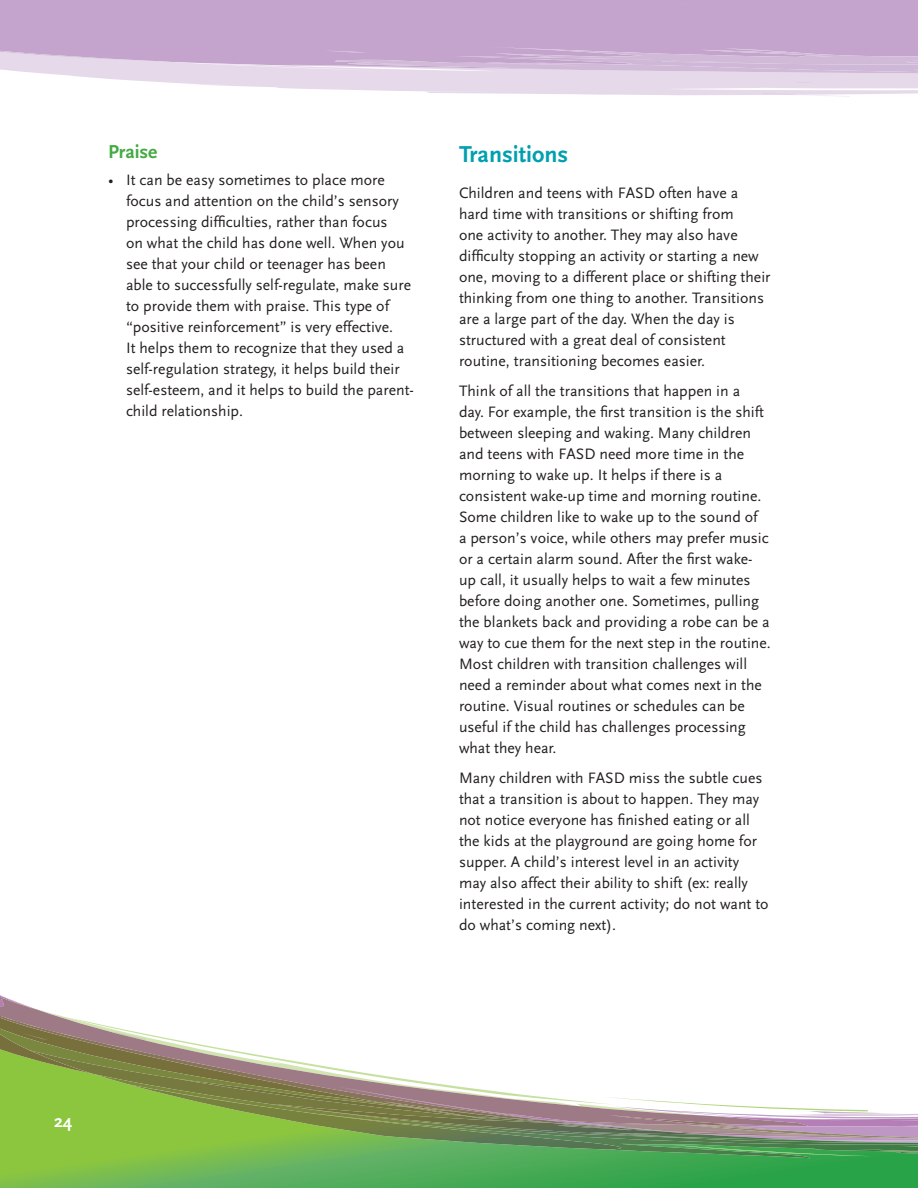
<style>
.page{position:relative;width:918px;height:1188px;background:#fff}
.page>*{position:absolute;margin:0;border:0;box-sizing:border-box;transform-origin:0 0}
.SubHeads{font:700 24px "Scala Sans";color:#00a0b0}
.SubSub{font:700 19.5px "Scala Sans";color:#44aa42}
.t1{font:700 18px "Scala Sans";color:#fff}
.Text{font:15.75px/21px "Scala Sans";color:#231f20}
.bullits{font:15.75px/21px "Scala Sans";color:#231f20}
</style>
<div class="page">
<div style="left:0;top:0;width:918px;height:45px;background:#c4a4cc"></div>
<svg style="left:0;top:35px;width:763px;height:58px;background:#d7c3dd"></svg>
<svg style="left:454px;top:45px;width:464px;height:52px;background:#dac7e0"></svg>
<svg style="left:0;top:1163px;width:918px;height:25px;background:#4ead52"></svg>
<svg style="left:0;top:995px;width:918px;height:168px"></svg>
<p class="SubSub" style="left:108px;top:141px;width:51px">Praise</p>
<p class="bullits" style="left:126px;top:170px;width:289px;text-indent:-18px">• It can be easy sometimes to place more focus and attention on the child’s sensory processing difficulties, rather than focus<br>on what the child has done well. When you see that your child or teenager has been able to successfully self-regulate, make sure to provide them with praise. This type of “positive reinforcement” is very effective.<br>It helps them to recognize that they used a self-regulation strategy, it helps build their self-esteem, and it helps to build the parent&shy;child relationship.</p>
<p class="SubHeads" style="left:459px;top:141px;width:111px">Transitions</p>
<p class="Text" style="left:459px;top:182px;width:313px">Children and teens with FASD often have a hard time with transitions or shifting from<br>one activity to another. They may also have difficulty stopping an activity or starting a new one, moving to a different place or shifting their thinking from one thing to another. Transitions are a large part of the day. When the day is structured with a great deal of consistent routine, transitioning becomes easier.</p>
<p class="Text" style="left:459px;top:380px;width:313px">Think of all the transitions that happen in a<br>day. For example, the first transition is the shift between sleeping and waking. Many children and teens with FASD need more time in the morning to wake up. It helps if there is a consistent wake-up time and morning routine.<br>Some children like to wake up to the sound of<br>a person’s voice, while others may prefer music or a certain alarm sound. After the first wake&shy;up call, it usually helps to wait a few minutes before doing another one. Sometimes, pulling the blankets back and providing a robe can be a way to cue them for the next step in the routine.<br>Most children with transition challenges will need a reminder about what comes next in the routine. Visual routines or schedules can be useful if the child has challenges processing what they hear.</p>
<p class="Text" style="left:459px;top:767px;width:311px">Many children with FASD miss the subtle cues that a transition is about to happen. They may not notice everyone has finished eating or all the kids at the playground are going home for supper. A child’s interest level in an activity may also affect their ability to shift (ex: really interested in the current activity; do not want to do what’s coming next).</p>
<p class="t1" style="left:54px;top:1111px;width:20px">24</p>
</div>
